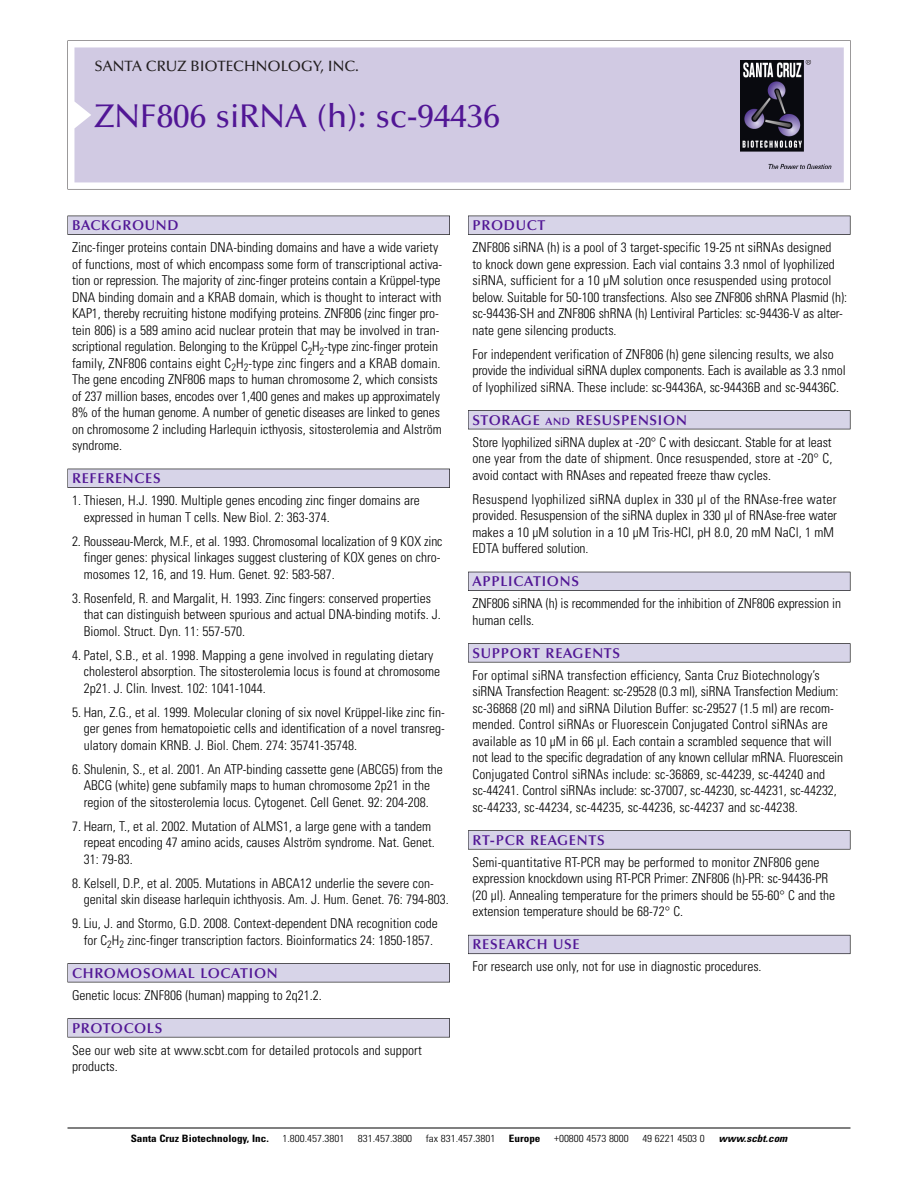
<style>
.page{position:relative;width:918px;height:1188px;background:#fff}
.page>*{position:absolute;margin:0;border:0;box-sizing:border-box;transform-origin:0 0}
.t1{font:500 33px "Optima";color:#511695}
.t2{font:500 15px "Optima";color:#231f20}
.t3{font:600 14.25px "Optima";letter-spacing:.05em;color:#511695}
.t4{font:300 condensed 13.5px/16.5px "Univers";color:#000}
.t5{font:300 condensed 10.2px "Univers";color:#000;scale:1.1 1}
.t6{font:700 condensed 10.2px "Univers";color:#000;scale:1.1 1}
.t7{font:italic 700 condensed 10.2px "Univers";color:#000;scale:1.1 1}
.s1{font-size:10.65px}
</style>
<div class="page">
<svg style="left:74px;top:41px;width:777px;height:148px"></svg>
<div style="left:74px;top:47px;width:770px;height:135px;background:#d1cae3"></div>
<img style="left:741px;top:60px;width:90px;height:108px">
<div style="left:68px;top:216px;width:382px;height:19px;background:#535256"></div>
<div style="left:68px;top:216px;width:381px;height:18px;background:#d7d4e8"></div>
<div style="left:68px;top:469px;width:382px;height:19px;background:#525156"></div>
<div style="left:68px;top:469px;width:381px;height:18px;background:#d7d4e8"></div>
<div style="left:68px;top:963px;width:382px;height:19px;background:#545357"></div>
<div style="left:68px;top:964px;width:381px;height:18px;background:#d7d4e8"></div>
<div style="left:68px;top:1018px;width:382px;height:19px;background:#575659"></div>
<div style="left:68px;top:1019px;width:381px;height:18px;background:#d7d4e8"></div>
<div style="left:468px;top:216px;width:382px;height:19px;background:#535256"></div>
<div style="left:468px;top:216px;width:382px;height:18px;background:#d7d4e8"></div>
<div style="left:468px;top:410px;width:382px;height:19px;background:#515155"></div>
<div style="left:468px;top:411px;width:382px;height:18px;background:#d7d4e8"></div>
<div style="left:468px;top:572px;width:382px;height:19px;background:#515057"></div>
<div style="left:468px;top:572px;width:382px;height:18px;background:#d7d4e8"></div>
<div style="left:468px;top:643px;width:382px;height:19px;background:#575659"></div>
<div style="left:468px;top:644px;width:382px;height:18px;background:#d7d4e8"></div>
<svg style="left:468px;top:830px;width:382px;height:20px"></svg>
<div style="left:468px;top:831px;width:382px;height:18px;background:#d7d4e8"></div>
<div style="left:468px;top:935px;width:382px;height:19px;background:#64626c"></div>
<div style="left:468px;top:935px;width:382px;height:18px;background:#d7d4e8"></div>
<hr style="left:68px;top:1128px;width:782px;height:1px;background:#000">
<p class="t2" style="left:94px;top:60px;width:266px">SANTA CRUZ BIOTECHNOLOGY, INC.</p>
<p class="t1" style="left:94px;top:102px;width:407px">ZNF806 siRNA (h): sc-94436</p>
<p class="t3" style="left:72px;top:219px;width:108px">BACKGROUND</p>
<p class="t4" style="left:72px;top:240px;width:372px">Zinc-finger proteins contain DNA-binding domains and have a wide variety of functions, most of which encompass some form of transcriptional activa&shy;tion or repression. The majority of zinc-finger proteins contain a Krüppel-type DNA binding domain and a KRAB domain, which is thought to interact with KAP1, thereby recruiting histone modifying proteins. ZNF806 (zinc finger pro&shy;tein 806) is a 589 amino acid nuclear protein that may be involved in tran&shy;scriptional regulation. Belonging to the Krüppel C<sub>2</sub>H<sub>2</sub>-type zinc-finger protein family, ZNF806 contains eight C<sub>2</sub>H<sub>2</sub>-type zinc fingers and a KRAB domain.<br>The gene encoding ZNF806 maps to human chromosome 2, which consists of 237 million bases, encodes over 1,400 genes and makes up approximately 8% of the human genome. A number of genetic diseases are linked to genes on chromosome 2 including Harlequin icthyosis, sitosterolemia and Alström syndrome.</p>
<p class="t3" style="left:72px;top:472px;width:90px">REFERENCES</p>
<p class="t4" style="left:84px;top:493px;width:338px;text-indent:-12px">1. Thiesen, H.J. 1990. Multiple genes encoding zinc finger domains are expressed in human T cells. New Biol. 2: 363-374.</p>
<p class="t4" style="left:84px;top:534px;width:360px;text-indent:-12px">2. Rousseau-Merck, M.F., et al. 1993. Chromosomal localization of 9 KOX zinc finger genes: physical linkages suggest clustering of KOX genes on chro&shy;mosomes 12, 16, and 19. Hum. Genet. 92: 583-587.</p>
<p class="t4" style="left:84px;top:591px;width:359px;text-indent:-12px">3. Rosenfeld, R. and Margalit, H. 1993. Zinc fingers: conserved properties that can distinguish between spurious and actual DNA-binding motifs. J.<br>Biomol. Struct. Dyn. 11: 557-570.</p>
<p class="t4" style="left:84px;top:648px;width:358px;text-indent:-12px">4. Patel, S.B., et al. 1998. Mapping a gene involved in regulating dietary cholesterol absorption. The sitosterolemia locus is found at chromosome<br>2p21. J. Clin. Invest. 102: 1041-1044.</p>
<p class="t4" style="left:84px;top:705px;width:363px;text-align:justify;text-indent:-12px">5. Han, Z.G., et al. 1999. Molecular cloning of six novel Krüppel-like zinc fin&shy;ger genes from hematopoietic cells and identification of a novel transreg&shy;ulatory domain KRNB. J. Biol. Chem. 274: 35741-35748.</p>
<p class="t4" style="left:72px;top:762px;width:372px;text-align:center">6. Shulenin, S., et al. 2001. An ATP-binding cassette gene (ABCG5) from the<br>ABCG (white) gene subfamily maps to human chromosome 2p21 in the region of the sitosterolemia locus. Cytogenet. Cell Genet. 92: 204-208.</p>
<p class="t4" style="left:84px;top:819px;width:353px;text-indent:-12px">7. Hearn, T., et al. 2002. Mutation of ALMS1, a large gene with a tandem repeat encoding 47 amino acids, causes Alström syndrome. Nat. Genet.<br>31: 79-83.</p>
<p class="t4" style="left:84px;top:876px;width:367px;text-indent:-12px">8. Kelsell, D.P., et al. 2005. Mutations in ABCA12 underlie the severe con&shy;genital skin disease harlequin ichthyosis. Am. J. Hum. Genet. 76: 794-803.</p>
<p class="t4" style="left:72px;top:916px;width:367px;text-align:center">9. Liu, J. and Stormo, G.D. 2008. Context-dependent DNA recognition code for C<sub>2</sub>H<sub>2</sub> zinc-finger transcription factors. Bioinformatics 24: 1850-1857.</p>
<p class="t3" style="left:72px;top:967px;width:207px">CHROMOSOMAL LOCATION</p>
<p class="t4" style="left:72px;top:988px;width:251px">Genetic locus: ZNF806 (human) mapping to 2q21.2.</p>
<p class="t3" style="left:72px;top:1022px;width:92px">PROTOCOLS</p>
<p class="t4" style="left:72px;top:1043px;width:351px">See our web site at www.scbt.com for detailed protocols and support products.</p>
<p class="t3" style="left:473px;top:219px;width:74px">PRODUCT</p>
<p class="t4" style="left:473px;top:240px;width:376px">ZNF806 siRNA (h) is a pool of 3 target-specific 19-25 nt siRNAs designed<br>to knock down gene expression. Each vial contains 3.3 nmol of lyophilized siRNA, sufficient for a 10 µM solution once resuspended using protocol below. Suitable for 50-100 transfections. Also see ZNF806 shRNA Plasmid (h): sc-94436-SH and ZNF806 shRNA (h) Lentiviral Particles: sc-94436-V as alter&shy;nate gene silencing products.</p>
<p class="t4" style="left:473px;top:347px;width:375px">For independent verification of ZNF806 (h) gene silencing results, we also provide the individual siRNA duplex components. Each is available as 3.3 nmol of lyophilized siRNA. These include: sc-94436A, sc-94436B and sc-94436C.</p>
<p class="t3" style="left:473px;top:414px;width:216px">STORAGE <span class="s1">AND</span> RESUSPENSION</p>
<p class="t4" style="left:473px;top:435px;width:361px;text-align:justify">Store lyophilized siRNA duplex at -20° C with desiccant. Stable for at least one year from the date of shipment. Once resuspended, store at -20° C, avoid contact with RNAses and repeated freeze thaw cycles.</p>
<p class="t4" style="left:473px;top:492px;width:366px">Resuspend lyophilized siRNA duplex in 330 µl of the RNAse-free water provided. Resuspension of the siRNA duplex in 330 µl of RNAse-free water makes a 10 µM solution in a 10 µM Tris-HCl, pH 8.0, 20 mM NaCl, 1 mM EDTA buffered solution.</p>
<p class="t3" style="left:473px;top:575px;width:108px">APPLICATIONS</p>
<p class="t4" style="left:473px;top:597px;width:370px">ZNF806 siRNA (h) is recommended for the inhibition of ZNF806 expression in human cells.</p>
<p class="t3" style="left:473px;top:647px;width:149px">SUPPORT REAGENTS</p>
<p class="t4" style="left:473px;top:668px;width:372px">For optimal siRNA transfection efficiency, Santa Cruz Biotechnology’s siRNA Transfection Reagent: sc-29528 (0.3 ml), siRNA Transfection Medium: sc-36868 (20 ml) and siRNA Dilution Buffer: sc-29527 (1.5 ml) are recom&shy;mended. Control siRNAs or Fluorescein Conjugated Control siRNAs are available as 10 µM in 66 µl. Each contain a scrambled sequence that will not lead to the specific degradation of any known cellular mRNA. Fluorescein Conjugated Control siRNAs include: sc-36869, sc-44239, sc-44240 and sc-44241. Control siRNAs include: sc-37007, sc-44230, sc-44231, sc-44232, sc-44233, sc-44234, sc-44235, sc-44236, sc-44237 and sc-44238.</p>
<p class="t3" style="left:473px;top:834px;width:134px">RT-PCR REAGENTS</p>
<p class="t4" style="left:473px;top:855px;width:364px">Semi-quantitative RT-PCR may be performed to monitor ZNF806 gene expression knockdown using RT-PCR Primer: ZNF806 (h)-PR: sc-94436-PR (20 µl). Annealing temperature for the primers should be 55-60° C and the extension temperature should be 68-72° C.</p>
<p class="t3" style="left:473px;top:939px;width:109px">RESEARCH USE</p>
<p class="t4" style="left:473px;top:960px;width:291px">For research use only, not for use in diagnostic procedures.</p>
<p class="t6" style="left:131px;top:1135px;width:127px">Santa Cruz Biotechnology, Inc.</p>
<p class="t5" style="left:282px;top:1135px;width:58px">1.800.457.3801</p>
<p class="t5" style="left:358px;top:1135px;width:51px">831.457.3800</p>
<p class="t5" style="left:426px;top:1135px;width:65px">fax 831.457.3801</p>
<p class="t6" style="left:509px;top:1135px;width:30px">Europe</p>
<p class="t5" style="left:554px;top:1135px;width:69px">+00800 4573 8000</p>
<p class="t5" style="left:642px;top:1135px;width:58px">49 6221 4503 0</p>
<p class="t7" style="left:719px;top:1135px;width:66px">www.scbt.com</p>
</div>
